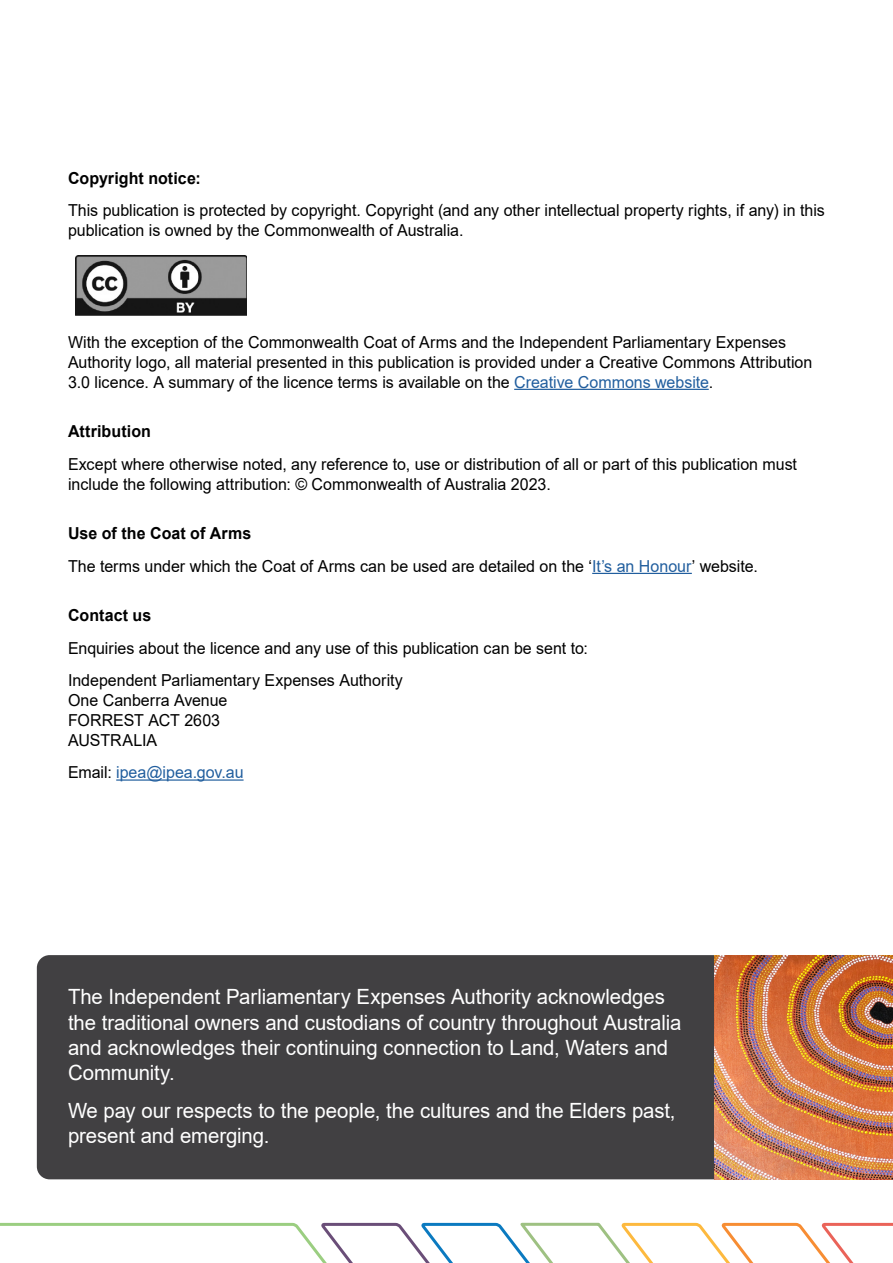
<style>
.page{position:relative;width:893px;height:1263px;background:#fff}
.page>*{position:absolute;margin:0;border:0;box-sizing:border-box;transform-origin:0 0}
.t1{font:21px/25.2px "Arial";letter-spacing:-.005em;color:#fff}
.t2{font:16.5px/19.8px "Arial";color:#000}
.t3{font:700 16.5px "Arial";letter-spacing:.005em;color:#000}
.t4{font:16.5px "Arial";color:#215e9e}
.s1{color:#215e9e}
.s2{font-weight:700}
.s3{color:#000}
</style>
<div class="page">
<div style="left:37px;top:955px;width:677px;height:224px;background:#414042"></div>
<hr style="left:514px;top:389px;width:195px;height:1px;background:#215e9e">
<hr style="left:592px;top:573px;width:100px;height:1px;background:#215e9e">
<hr style="left:116px;top:779px;width:128px;height:2px;background:#215e9e">
<img style="left:75px;top:255px;width:172px;height:60px">
<svg style="left:0;top:1222px;width:893px;height:41px"></svg>
<img style="left:714px;top:955px;width:179px;height:224px">
<p class="t3" style="left:68px;top:166px;width:134px">Copyright notice:</p>
<p class="t2" style="left:68px;top:201px;width:758px">This publication is protected by copyright. Copyright (and any other intellectual property rights, if any) in this publication is owned by the Commonwealth of Australia.</p>
<p class="t2" style="left:68px;top:332px;width:746px">With the exception of the Commonwealth Coat of Arms and the Independent Parliamentary Expenses<br>Authority logo, all material presented in this publication is provided under a Creative Commons Attribution<br>3.0 licence. A summary of the licence terms is available on the <span class="s1">Creative Commons website</span>.</p>
<p class="t3" style="left:68px;top:420px;width:85px">Attribution</p>
<p class="t2" style="left:68px;top:454px;width:730px">Except where otherwise noted, any reference to, use or distribution of all or part of this publication must include the following attribution: © Commonwealth of Australia 2023.</p>
<p class="t2" style="left:68px;top:517px;width:691px;line-height:32.5px"><span class="s2">Use of the Coat of Arms<br></span>The terms under which the Coat of Arms can be used are detailed on the ‘<span class="s1">It’s an Honour</span>’ website.</p>
<p class="t3" style="left:68px;top:604px;width:85px">Contact us</p>
<p class="t2" style="left:68px;top:632px;width:521px;line-height:32.5px">Enquiries about the licence and any use of this publication can be sent to:<br>Independent Parliamentary Expenses Authority</p>
<p class="t2" style="left:68px;top:690px;width:161px">One Canberra Avenue<br>FORREST ACT 2603<br>AUSTRALIA</p>
<p class="t4" style="left:68px;top:761px;width:177px"><span class="s3">Email:</span> ipea@ipea.gov.au</p>
<p class="t1" style="left:68px;top:984px;width:615px">The Independent Parliamentary Expenses Authority acknowledges the traditional owners and custodians of country throughout Australia and acknowledges their continuing connection to Land, Waters and Community.</p>
<p class="t1" style="left:68px;top:1098px;width:609px">We pay our respects to the people, the cultures and the Elders past, present and emerging.</p>
</div>
